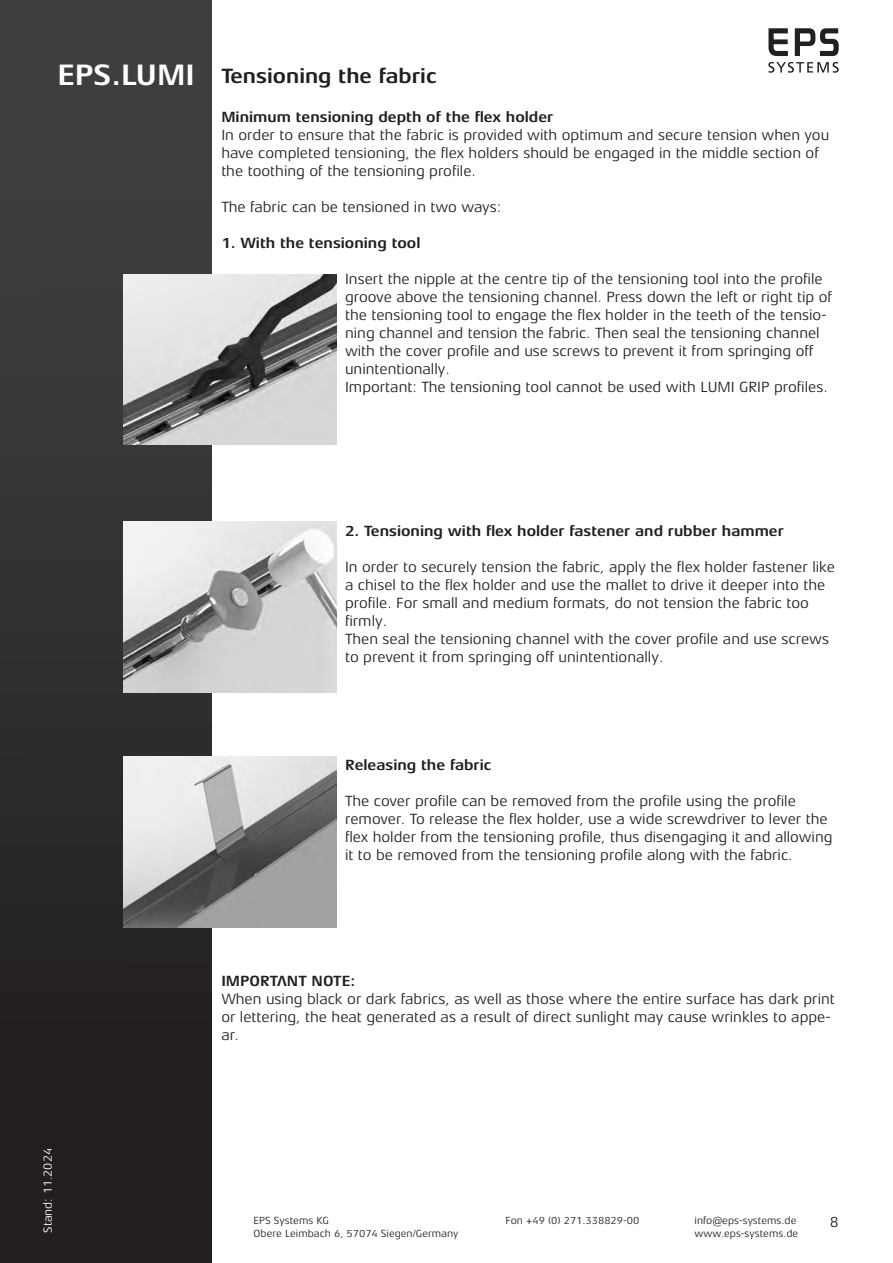
<style>
.page{position:relative;width:893px;height:1263px;background:#fff}
.page>*{position:absolute;margin:0;border:0;box-sizing:border-box;transform-origin:0 0}
.t1{font:700 30px "Aeonis LT Pro";color:#fff}
.t2{font:700 21px "Aeonis LT Pro";color:#231f20}
.t3{font:15px/18px "Aeonis LT Pro";color:#231f20}
.t4{font:700 15px "Aeonis LT Pro";color:#231f20}
.t5{font:12px "Aeonis LT Pro";color:#fff}
.t6{font:10.5px "Aeonis LT Pro";color:#231f20}
</style>
<div class="page">
<div style="left:0;top:0;width:211px;height:1263px;background:linear-gradient(to bottom,#424344,#201b1c)"></div>
<svg style="left:768px;top:28px;width:20px;height:28px"></svg>
<svg style="left:795px;top:28px;width:44px;height:28px"></svg>
<svg style="left:768px;top:62px;width:71px;height:11px"></svg>
<img style="left:124px;top:757px;width:212px;height:170px">
<img style="left:124px;top:274px;width:212px;height:170px">
<img style="left:124px;top:522px;width:212px;height:170px">
<h1 class="t1" style="left:57px;top:58px;width:139px">EPS.LUMI</h1>
<h2 class="t2" style="left:221px;top:64px;width:217px">Tensioning the fabric</h2>
<p class="t4" style="left:221px;top:109px;width:333px">Minimum tensioning depth of the flex holder</p>
<p class="t3" style="left:221px;top:126px;width:609px">In order to ensure that the fabric is provided with optimum and secure tension when you have completed tensioning, the flex holders should be engaged in the middle section of the toothing of the tensioning profile.</p>
<p class="t3" style="left:221px;top:198px;width:281px">The fabric can be tensioned in two ways:</p>
<p class="t4" style="left:221px;top:235px;width:201px">1. With the tensioning tool</p>
<p class="t3" style="left:345px;top:270px;width:489px">Insert the nipple at the centre tip of the tensioning tool into the profile groove above the tensioning channel. Press down the left or right tip of the tensioning tool to engage the flex holder in the teeth of the tensio&shy;ning channel and tension the fabric. Then seal the tensioning channel with the cover profile and use screws to prevent it from springing off unintentionally.<br>Important: The tensioning tool cannot be used with LUMI GRIP profiles.</p>
<p class="t5" style="left:41px;top:1233px;width:86px;rotate:-90deg">Stand: 11.2024</p>
<p class="t4" style="left:345px;top:523px;width:440px">2. Tensioning with flex holder fastener and rubber hammer</p>
<p class="t3" style="left:345px;top:558px;width:491px">In order to securely tension the fabric, apply the flex holder fastener like a chisel to the flex holder and use the mallet to drive it deeper into the profile. For small and medium formats, do not tension the fabric too firmly.<br>Then seal the tensioning channel with the cover profile and use screws to prevent it from springing off unintentionally.</p>
<p class="t4" style="left:345px;top:757px;width:148px">Releasing the fabric</p>
<p class="t3" style="left:345px;top:792px;width:489px">The cover profile can be removed from the profile using the profile remover. To release the flex holder, use a wide screwdriver to lever the flex holder from the tensioning profile, thus disengaging it and allowing it to be removed from the tensioning profile along with the fabric.</p>
<p class="t4" style="left:221px;top:973px;width:135px">IMPORTANT NOTE:</p>
<p class="t3" style="left:221px;top:990px;width:615px">When using black or dark fabrics, as well as those where the entire surface has dark print or lettering, the heat generated as a result of direct sunlight may cause wrinkles to appe&shy;ar.</p>
<p class="t6" style="left:254px;top:1215px;width:77px">EPS Systems KG</p>
<p class="t6" style="left:506px;top:1215px;width:135px">Fon +49 (0) 271.338829-00</p>
<p class="t6" style="left:695px;top:1215px;width:103px">info@eps-systems.de</p>
<p class="t6" style="left:254px;top:1227px;width:206px">Obere Leimbach 6, 57074 Siegen/Germany</p>
<p class="t6" style="left:695px;top:1227px;width:105px">www.eps-systems.de</p>
<p class="t3" style="left:830px;top:1213px;width:10px">8</p>
</div>
